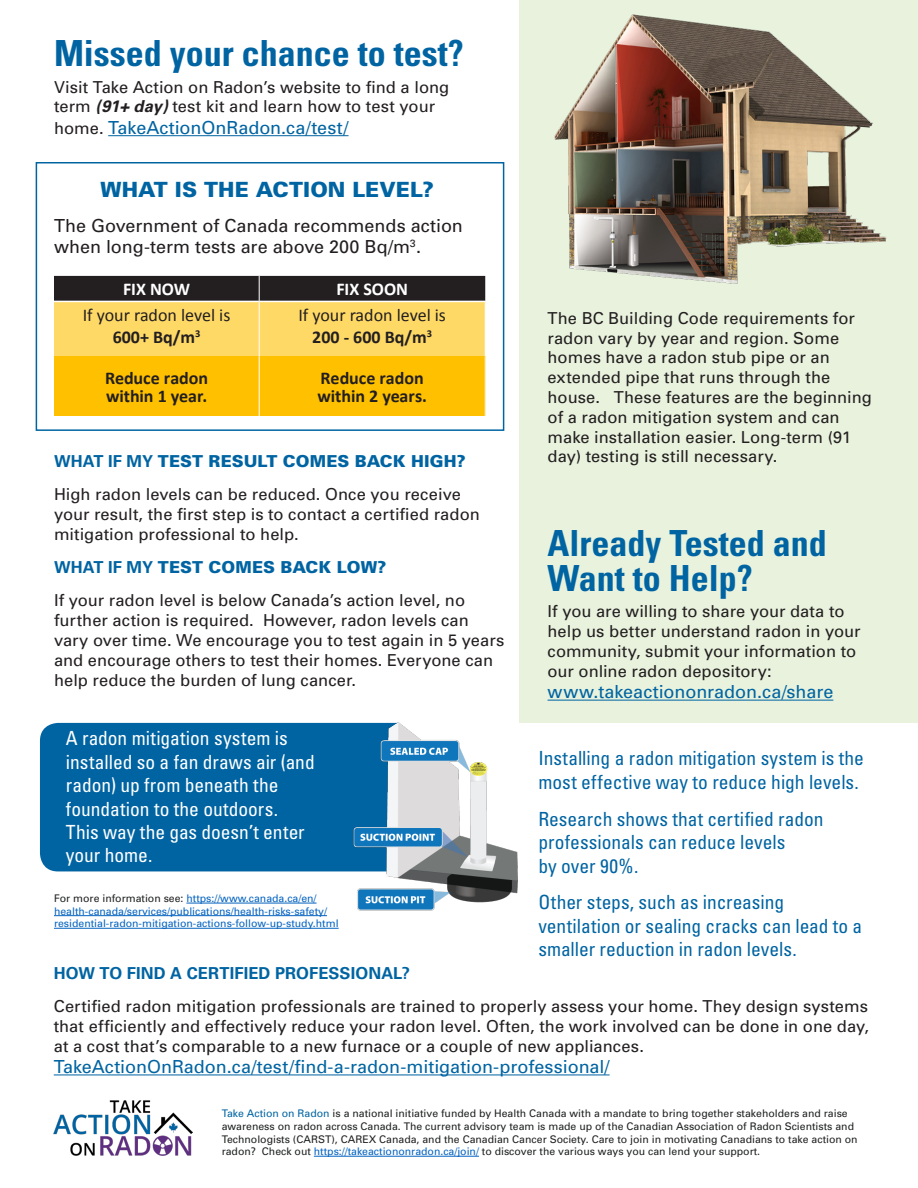
<style>
.page{position:relative;width:918px;height:1188px;background:#fff}
.page>*{position:absolute;margin:0;border:0;box-sizing:border-box;transform-origin:0 0}
.t1{font:700 condensed 36px/34.5px "Univers LT Std";color:#0064a2}
.t2{font:900 21px "Univers";letter-spacing:.005em;color:#0064a2}
.t3{font:condensed 19.5px/23.4px "Univers LT Std";color:#0064a2}
.t4{font:condensed 19.5px/23.4px "Univers";color:#fff}
.t5{font:18px "Univers";color:#0064a2}
.t6{font:18px/21.6px "Univers";color:#231f20}
.t7{font:18px/21.6px "Calibri";color:#231f20;text-align:center}
.t8{font:700 18px/18px "Calibri";letter-spacing:-.005em;color:#231f20}
.t9{font:700 18px "Calibri";color:#fff}
.t10{font:16.5px/19.8px "Univers";color:#231f20}
.t11{font:900 16.5px "Univers";letter-spacing:.005em;color:#0064a2}
.t12{font:700 16.5px "Univers";letter-spacing:.005em;color:#0064a2}
.t13{font:10.5px/12.6px "Univers";color:#1f2220}
.t14{font:10.5px/12.6px "Univers";color:#0563c1}
.s1{font-weight:700;font-style:italic}
.s2{font-size:16.5px;color:#231f20}
.s3{font-weight:700}
.s4{color:#1f2220}
.s5{color:#0064a2}
.s6{color:#0563c1}
</style>
<div class="page">
<div style="left:36px;top:162px;width:468px;height:269px;border:2px solid #0064a2"></div>
<div style="left:40px;top:723px;width:314px;height:148px;background:#0064a2"></div>
<div style="left:519px;top:0;width:399px;height:723px;background:#e8f2dd"></div>
<hr style="left:108px;top:135px;width:241px;height:1px;background:#0064a2">
<hr style="left:314px;top:1156px;width:165px;height:1px;background:#0563c1">
<hr style="left:54px;top:1074px;width:556px;height:1px;background:#0064a2">
<img style="left:54px;top:1100px;width:139px;height:55px">
<hr style="left:548px;top:700px;width:285px;height:1px;background:#0064a2">
<img style="left:354px;top:723px;width:163px;height:187px">
<img style="left:554px;top:14px;width:333px;height:270px">
<hr style="left:186px;top:903px;width:131px;height:1px;background:#0563c1">
<hr style="left:54px;top:915px;width:273px;height:1px;background:#0563c1">
<hr style="left:54px;top:928px;width:285px;height:1px;background:#0563c1">
<div style="left:54px;top:356px;width:205px;height:60px;background:#ffc000"></div>
<div style="left:259px;top:356px;width:226px;height:60px;background:#ffc000"></div>
<svg style="left:54px;top:276px;width:431px;height:80px;background:#bba053"></svg>
<hr style="left:259px;top:301px;width:1px;height:55px;background:#fff">
<hr style="left:259px;top:356px;width:1px;height:60px;background:#fff">
<p class="t1" style="left:54px;top:36px;width:411px">Missed your chance to test?</p>
<p class="t10" style="left:54px;top:77px;width:397px">Visit Take Action on Radon’s website to find a long term <span class="s1">(91+ day)</span> test kit and learn how to test your</p>
<p class="t5" style="left:54px;top:116px;width:296px"><span class="s2">home.</span> TakeActionOnRadon.ca/test/</p>
<p class="t2" style="left:100px;top:176px;width:335px">WHAT IS THE ACTION LEVEL?</p>
<p class="t6" style="left:54px;top:214px;width:410px">The Government of Canada recommends action when long-term tests are above 200 Bq/m<sup>3</sup>.</p>
<p class="t9" style="left:123px;top:278px;width:69px">FIX NOW</p>
<p class="t9" style="left:336px;top:278px;width:73px">FIX SOON</p>
<p class="t7" style="left:83px;top:304px;width:149px">If your radon level is<br><span class="s3">600+ Bq/m</span><sup>3</sup></p>
<p class="t7" style="left:298px;top:304px;width:149px">If your radon level is<br><span class="s3">200 - 600 Bq/m</span><sup>3</sup></p>
<p class="t8" style="left:105px;top:369px;width:105px">Reduce radon within 1 year.</p>
<p class="t8" style="left:317px;top:369px;width:111px">Reduce radon within 2 years.</p>
<p class="t11" style="left:54px;top:451px;width:413px"><span class="s3">WHAT IF MY</span> TEST RESULT COMES BACK HIGH?</p>
<p class="t10" style="left:54px;top:484px;width:427px">High radon levels can be reduced. Once you receive your result, the first step is to contact a certified radon mitigation professional to help.</p>
<p class="t11" style="left:54px;top:557px;width:334px"><span class="s3">WHAT IF MY</span> TEST COMES BACK LOW?</p>
<p class="t10" style="left:54px;top:590px;width:452px">If your radon level is below Canada’s action level, no further action is required. However, radon levels can vary over time. We encourage you to test again in 5 years and encourage others to test their homes. Everyone can help reduce the burden of lung cancer.</p>
<p class="t4" style="left:66px;top:726px;width:250px">A radon mitigation system is installed so a fan draws air (and radon) up from beneath the foundation to the outdoors.<br>This way the gas doesn’t enter your home.</p>
<p class="t14" style="left:54px;top:892px;width:286px"><span class="s4">For more information see:</span> https://www.canada.ca/en/ health-canada/services/publications/health-risks-safety/ residential-radon-mitigation-actions-follow-up-study.html</p>
<p class="t10" style="left:548px;top:308px;width:326px">The BC Building Code requirements for radon vary by year and region. Some homes have a radon stub pipe or an extended pipe that runs through the house. These features are the beginning of a radon mitigation system and can make installation easier. Long-term (91 day) testing is still necessary.</p>
<p class="t1" style="left:548px;top:526px;width:281px">Already Tested and<br>Want to Help?</p>
<p class="t10" style="left:548px;top:601px;width:314px">If you are willing to share your data to help us better understand radon in your community, submit your information to our online radon depository:</p>
<p class="t5" style="left:548px;top:681px;width:287px">www.takeactiononradon.ca/share</p>
<p class="t3" style="left:538px;top:747px;width:327px">Installing a radon mitigation system is the most effective way to reduce high levels.</p>
<p class="t3" style="left:538px;top:807px;width:287px">Research shows that certified radon professionals can reduce levels<br>by over 90%.</p>
<p class="t3" style="left:538px;top:891px;width:326px">Other steps, such as increasing ventilation or sealing cracks can lead to a smaller reduction in radon levels.</p>
<p class="t12" style="left:54px;top:963px;width:358px">HOW TO FIND A CERTIFIED PROFESSIONAL?</p>
<p class="t10" style="left:54px;top:996px;width:817px;text-align:justify">Certified radon mitigation professionals are trained to properly assess your home. They design systems that efficiently and effectively reduce your radon level. Often, the work involved can be done in one day, at a cost that’s comparable to a new furnace or a couple of new appliances.</p>
<p class="t5" style="left:54px;top:1056px;width:557px">TakeActionOnRadon.ca/test/find-a-radon-mitigation-professional/</p>
<p class="t13" style="left:222px;top:1107px;width:638px"><span class="s5">Take Action on Radon</span> is a national initiative funded by Health Canada with a mandate to bring together stakeholders and raise awareness on radon across Canada. The current advisory team is made up of the Canadian Association of Radon Scientists and Technologists (CARST), CAREX Canada, and the Canadian Cancer Society. Care to join in motivating Canadians to take action on radon? Check out <span class="s6">https://takeactiononradon.ca/join/</span> to discover the various ways you can lend your support.</p>
</div>
